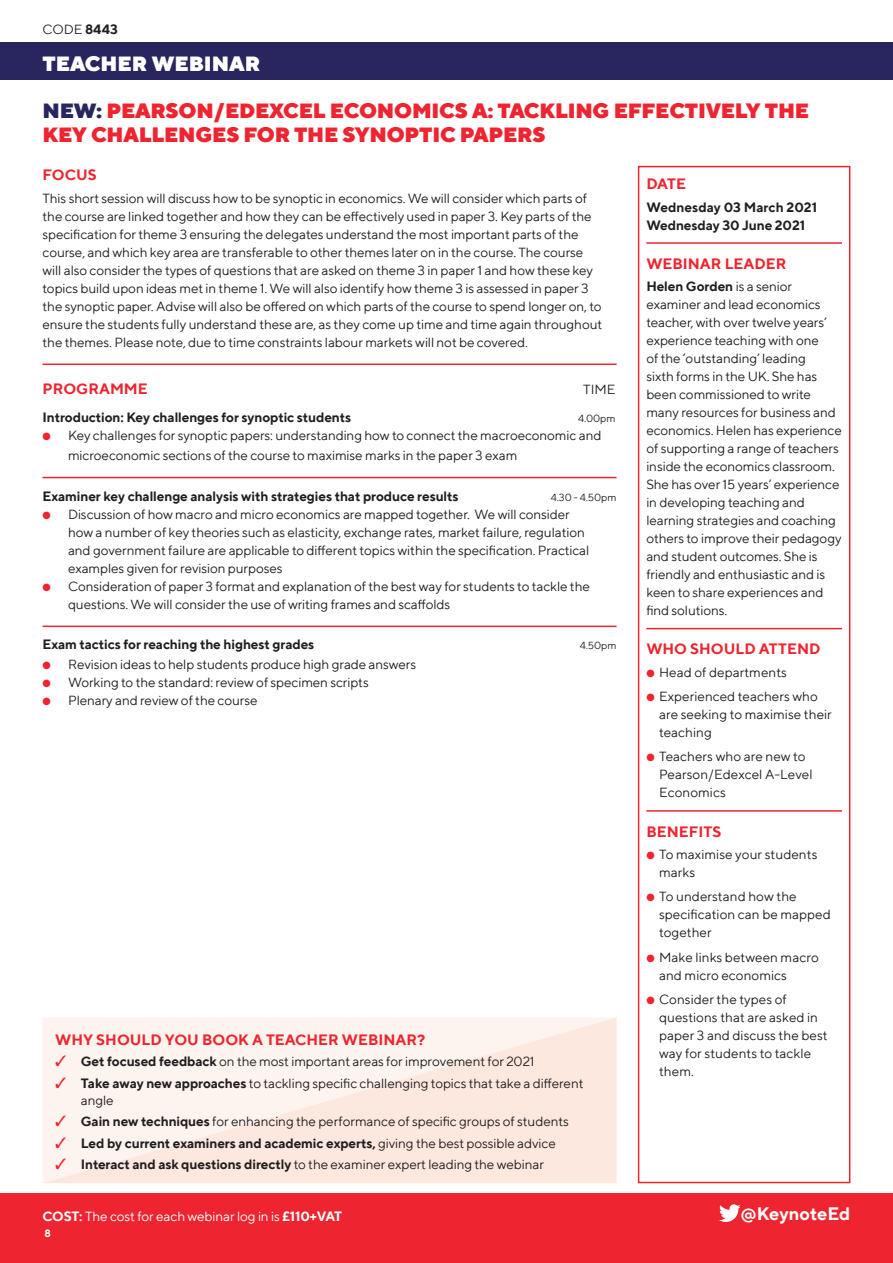
<style>
.page{position:relative;width:893px;height:1263px;background:#fff}
.page>*{position:absolute;margin:0;border:0;box-sizing:border-box;transform-origin:0 0}
.t1{font:900 21px/24px "TT Norms";letter-spacing:-.01em;color:#ee2530}
.Venue_for_info_colum{font:900 21px "TT Norms";color:#fff}
.t2{font:700 18px "TT Norms";color:#fff}
.t3{font:700 15px "TT Norms";color:#ee2530}
.t4{font:13.5px/18px "TT Norms";letter-spacing:-.01em;color:#231f20}
.t5{font:700 13.5px "TT Norms";letter-spacing:-.01em;color:#231f20}
.t6{font:13.5px "TT Norms";letter-spacing:-.01em;color:#fff}
.t7{font:10.5px "TT Norms";letter-spacing:-.01em;color:#231f20}
.t8{font:700 10.5px "TT Norms";color:#fff}
.s1{font-weight:700}
.s2{color:#28255f}
.s3{color:#ee2530}
.s4{font-weight:400}
</style>
<div class="page">
<div style="left:0;top:1193px;width:893px;height:70px;background:#ee2530"></div>
<svg style="left:719px;top:1204px;width:22px;height:18px"></svg>
<div style="left:638px;top:166px;width:212px;height:1017px;border:2px solid #ee2530"></div>
<hr style="left:646px;top:242px;width:196px;height:2px;background:#ee2530">
<hr style="left:646px;top:628px;width:196px;height:1px;background:#ee2530">
<hr style="left:646px;top:810px;width:196px;height:2px;background:#ee2530">
<hr style="left:43px;top:363px;width:574px;height:2px;background:#ee2530">
<hr style="left:43px;top:477px;width:574px;height:1px;background:#ee2530">
<hr style="left:43px;top:626px;width:574px;height:1px;background:#ee2530">
<svg style="left:43px;top:1017px;width:574px;height:166px;fill:#fdf2ed"></svg>
<div style="left:0;top:43px;width:893px;height:37px;background:#28255f"></div>
<p class="t4" style="left:43px;top:20px;width:77px">CODE <span class="s1">8443</span></p>
<p class="Venue_for_info_colum" style="left:43px;top:50px;width:219px">TEACHER WEBINAR</p>
<p class="t1" style="left:43px;top:98px;width:768px"><span class="s2">NEW:</span> PEARSON/EDEXCEL ECONOMICS A: TACKLING EFFECTIVELY THE<br>KEY CHALLENGES FOR THE SYNOPTIC PAPERS</p>
<p class="t3" style="left:646px;top:175px;width:41px">DATE</p>
<p class="t5" style="left:646px;top:198px;width:172px">Wednesday 03 March 2021</p>
<p class="t5" style="left:646px;top:216px;width:160px">Wednesday 30 June 2021</p>
<p class="t3" style="left:646px;top:254px;width:142px">WEBINAR LEADER</p>
<p class="t4" style="left:646px;top:277px;width:197px"><span class="s1">Helen Gorden</span> is a senior examiner and lead economics teacher, with over twelve years’ experience teaching with one<br>of the ‘outstanding’ leading<br>sixth forms in the UK. She has been commissioned to write many resources for business and economics. Helen has experience of supporting a range of teachers inside the economics classroom.<br>She has over 15 years’ experience in developing teaching and learning strategies and coaching others to improve their pedagogy and student outcomes. She is friendly and enthusiastic and is keen to share experiences and find solutions.</p>
<p class="t3" style="left:646px;top:640px;width:176px">WHO SHOULD ATTEND</p>
<p class="t4" style="left:646px;top:663px;width:142px"><span class="s3">●</span> Head of departments</p>
<p class="t4" style="left:659px;top:687px;width:174px;text-indent:-13px"><span class="s3">●</span> Experienced teachers who are seeking to maximise their teaching</p>
<p class="t4" style="left:659px;top:747px;width:155px;text-indent:-13px"><span class="s3">●</span> Teachers who are new to<br>Pearson/Edexcel A-Level<br>Economics</p>
<p class="t3" style="left:646px;top:822px;width:77px">BENEFITS</p>
<p class="t4" style="left:659px;top:845px;width:160px;text-indent:-13px"><span class="s3">●</span> To maximise your students marks</p>
<p class="t4" style="left:659px;top:887px;width:173px;text-indent:-13px"><span class="s3">●</span> To understand how the specification can be mapped together</p>
<p class="t4" style="left:659px;top:948px;width:161px;text-indent:-13px"><span class="s3">●</span> Make links between macro and micro economics</p>
<p class="t4" style="left:659px;top:990px;width:170px;text-indent:-13px"><span class="s3">●</span> Consider the types of questions that are asked in paper 3 and discuss the best way for students to tackle them.</p>
<p class="t3" style="left:43px;top:166px;width:56px">FOCUS</p>
<p class="t4" style="left:43px;top:188px;width:561px">This short session will discuss how to be synoptic in economics. We will consider which parts of the course are linked together and how they can be effectively used in paper 3. Key parts of the specification for theme 3 ensuring the delegates understand the most important parts of the course, and which key area are transferable to other themes later on in the course. The course will also consider the types of questions that are asked on theme 3 in paper 1 and how these key topics build upon ideas met in theme 1. We will also identify how theme 3 is assessed in paper 3 the synoptic paper. Advise will also be offered on which parts of the course to spend longer on, to ensure the students fully understand these are, as they come up time and time again throughout the themes. Please note, due to time constraints labour markets will not be covered.</p>
<p class="t3" style="left:43px;top:380px;width:107px">PROGRAMME</p>
<p class="t4" style="left:583px;top:380px;width:34px">TIME</p>
<p class="t5" style="left:43px;top:409px;width:310px">Introduction: Key challenges for synoptic students</p>
<p class="t7" style="left:578px;top:412px;width:39px">4.00pm</p>
<p class="t4" style="left:68px;top:425px;width:535px;line-height:19.5px;text-indent:-26px"><span class="s3">●</span> Key challenges for synoptic papers: understanding how to connect the macroeconomic and microeconomic sections of the course to maximise marks in the paper 3 exam</p>
<p class="t5" style="left:43px;top:487px;width:418px">Examiner key challenge analysis with strategies that produce results</p>
<p class="t7" style="left:551px;top:490px;width:67px">4.30 - 4.50pm</p>
<p class="t4" style="left:68px;top:504px;width:523px;text-indent:-26px"><span class="s3">●</span> Discussion of how macro and micro economics are mapped together. We will consider how a number of key theories such as elasticity, exchange rates, market failure, regulation and government failure are applicable to different topics within the specification. Practical examples given for revision purposes</p>
<p class="t4" style="left:68px;top:576px;width:523px;text-indent:-26px"><span class="s3">●</span> Consideration of paper 3 format and explanation of the best way for students to tackle the questions. We will consider the use of writing frames and scaffolds</p>
<p class="t5" style="left:43px;top:636px;width:273px">Exam tactics for reaching the highest grades</p>
<p class="t7" style="left:580px;top:639px;width:38px">4.50pm</p>
<p class="t4" style="left:43px;top:655px;width:375px"><span class="s3">●</span> Revision ideas to help students produce high grade answers</p>
<p class="t4" style="left:43px;top:673px;width:328px"><span class="s3">●</span> Working to the standard: review of specimen scripts</p>
<p class="t4" style="left:43px;top:691px;width:216px"><span class="s3">●</span> Plenary and review of the course</p>
<p class="t3" style="left:55px;top:1030px;width:372px">WHY SHOULD YOU BOOK A TEACHER WEBINAR?</p>
<p class="t4" style="left:55px;top:1052px;width:481px"><span class="s3">✓</span> <span class="s1">Get focused feedback</span> on the most important areas for improvement for 2021</p>
<p class="t4" style="left:81px;top:1074px;width:504px;line-height:17.2px;text-indent:-26px"><span class="s3">✓</span> <span class="s1">Take away new approaches</span> to tackling specific challenging topics that take a different angle</p>
<p class="t4" style="left:55px;top:1112px;width:515px"><span class="s3">✓</span> <span class="s1">Gain new techniques</span> for enhancing the performance of specific groups of students</p>
<p class="t5" style="left:55px;top:1135px;width:502px"><span class="s3">✓</span> Led by current examiners and academic experts, <span class="s4">giving the best possible advice</span></p>
<p class="t4" style="left:55px;top:1155px;width:490px"><span class="s3">✓</span> <span class="s1">Interact and ask questions directly</span> to the examiner expert leading the webinar</p>
<p class="t6" style="left:43px;top:1208px;width:301px"><span class="s1">COST:</span> The cost for each webinar log in is <span class="s1">£110+VAT</span></p>
<p class="t2" style="left:741px;top:1203px;width:111px">@KeynoteEd</p>
<p class="t8" style="left:45px;top:1226px;width:8px">8</p>
</div>
